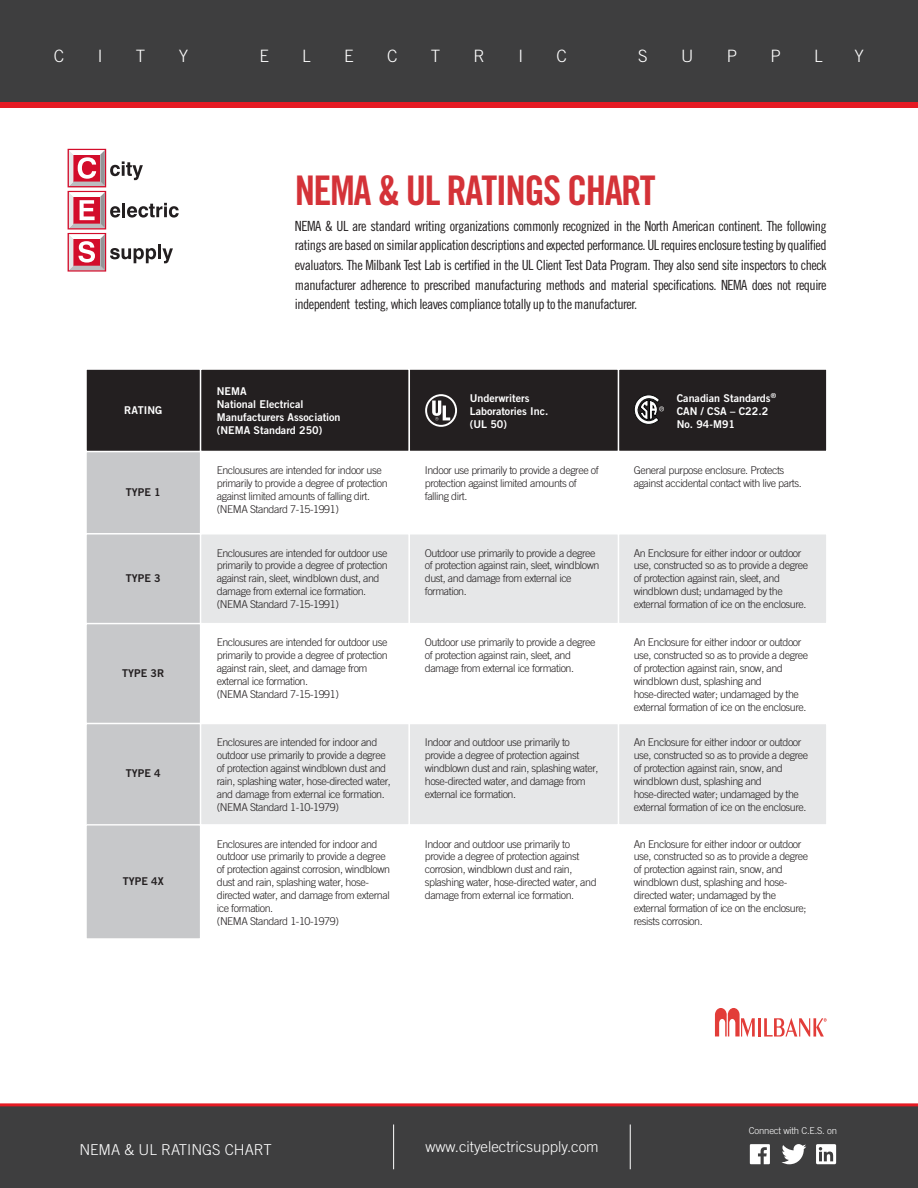
<style>
.page{position:relative;width:918px;height:1188px;background:#fff}
.page>*{position:absolute;margin:0;border:0;box-sizing:border-box;transform-origin:0 0}
.t1{font:40.8px "Trade Gothic LT Std Bd Cn 20";letter-spacing:-.04em;color:#d43238}
.t2{font:300 17.1px "Trade Gothic LT Std";color:#fff}
.t3{font:300 15px "Trade Gothic LT Std";color:#fff}
.t4{font:13.95px/19.6px "Trade Gothic LT Std Cn 18";letter-spacing:-.035em;color:#231f20;text-align:justify}
.t5{font:300 10.8px/12.9px "Trade Gothic LT Std";letter-spacing:-.04em;color:#231f20}
.t6{font:10.8px/12.9px "Trade Gothic LT Std Bd 2";color:#fff}
.t7{font:10.8px "Trade Gothic LT Std Bd 2";color:#231f20}
.t8{font:300 9.45px "Trade Gothic LT Std";letter-spacing:-.02em;color:#fff}
</style>
<div class="page">
<div style="left:0;top:0;width:918px;height:108px;background:#3e3e3f"></div>
<div style="left:0;top:102px;width:918px;height:6px;background:#e51a23"></div>
<div style="left:0;top:1106px;width:918px;height:82px;background:#3e3e3f"></div>
<hr style="left:0;top:1103px;width:918px;height:3px;background:#e51a23">
<hr style="left:393px;top:1125px;width:1px;height:44px;background:#fff">
<hr style="left:630px;top:1125px;width:1px;height:44px;background:#fff">
<svg style="left:781px;top:1144px;width:25px;height:20px"></svg>
<svg style="left:750px;top:1144px;width:20px;height:20px"></svg>
<svg style="left:816px;top:1144px;width:20px;height:20px"></svg>
<div style="left:86px;top:451px;width:115px;height:83px;background:#c7c8ca"></div>
<div style="left:85px;top:451px;width:116px;height:84px;border:1px solid #fff"></div>
<div style="left:86px;top:534px;width:115px;height:90px;background:#c7c8ca"></div>
<div style="left:85px;top:533px;width:116px;height:91px;border:1px solid #fff"></div>
<div style="left:86px;top:624px;width:115px;height:100px;background:#c7c8ca"></div>
<div style="left:85px;top:623px;width:116px;height:101px;border:1px solid #fff"></div>
<div style="left:86px;top:724px;width:115px;height:101px;background:#c7c8ca"></div>
<div style="left:85px;top:723px;width:116px;height:103px;border:1px solid #fff"></div>
<div style="left:86px;top:825px;width:115px;height:114px;background:#c7c8ca"></div>
<div style="left:85px;top:824px;width:116px;height:116px;border:1px solid #fff"></div>
<div style="left:86px;top:369px;width:115px;height:82px;background:#231f20"></div>
<div style="left:85px;top:368px;width:116px;height:84px;border:1px solid #fff"></div>
<div style="left:201px;top:369px;width:208px;height:82px;background:#231f20"></div>
<div style="left:200px;top:368px;width:210px;height:84px;border:1px solid #fff"></div>
<div style="left:409px;top:369px;width:210px;height:82px;background:#231f20"></div>
<div style="left:409px;top:368px;width:210px;height:84px;border:1px solid #fff"></div>
<div style="left:619px;top:369px;width:208px;height:82px;background:#231f20"></div>
<div style="left:618px;top:368px;width:210px;height:84px;border:1px solid #fff"></div>
<div style="left:425px;top:394px;width:32px;height:33px;border:2px solid #fff;border-radius:50%"></div>
<svg style="left:432px;top:401px;width:18px;height:20px"></svg>
<svg style="left:634px;top:395px;width:30px;height:30px"></svg>
<div style="left:201px;top:534px;width:208px;height:90px;background:#e6e7e8"></div>
<div style="left:200px;top:533px;width:210px;height:91px;border:1px solid #fff"></div>
<div style="left:409px;top:534px;width:210px;height:90px;background:#e6e7e8"></div>
<div style="left:409px;top:533px;width:210px;height:91px;border:1px solid #fff"></div>
<div style="left:619px;top:534px;width:208px;height:90px;background:#e6e7e8"></div>
<div style="left:618px;top:533px;width:210px;height:91px;border:1px solid #fff"></div>
<div style="left:201px;top:724px;width:208px;height:101px;background:#e6e7e8"></div>
<div style="left:200px;top:723px;width:210px;height:103px;border:1px solid #fff"></div>
<div style="left:409px;top:724px;width:210px;height:101px;background:#e6e7e8"></div>
<div style="left:409px;top:723px;width:210px;height:103px;border:1px solid #fff"></div>
<div style="left:619px;top:724px;width:208px;height:101px;background:#e6e7e8"></div>
<div style="left:618px;top:723px;width:210px;height:103px;border:1px solid #fff"></div>
<svg style="left:715px;top:1008px;width:40px;height:29px"></svg>
<hr style="left:758px;top:1018px;width:3px;height:19px;background:#e23d39">
<svg style="left:764px;top:1018px;width:63px;height:19px"></svg>
<svg style="left:68px;top:149px;width:111px;height:123px"></svg>
<p class="t2" style="left:54px;top:45px;width:12px">C</p>
<p class="t2" style="left:98px;top:45px;width:6px">I</p>
<p class="t2" style="left:136px;top:45px;width:11px">T</p>
<p class="t2" style="left:179px;top:45px;width:11px">Y</p>
<p class="t2" style="left:259px;top:45px;width:11px">E</p>
<p class="t2" style="left:302px;top:45px;width:10px">L</p>
<p class="t2" style="left:344px;top:45px;width:11px">E</p>
<p class="t2" style="left:387px;top:45px;width:12px">C</p>
<p class="t2" style="left:431px;top:45px;width:11px">T</p>
<p class="t2" style="left:474px;top:45px;width:13px">R</p>
<p class="t2" style="left:518px;top:45px;width:6px">I</p>
<p class="t2" style="left:556px;top:45px;width:12px">C</p>
<p class="t2" style="left:638px;top:45px;width:11px">S</p>
<p class="t2" style="left:681px;top:45px;width:14px">U</p>
<p class="t2" style="left:727px;top:45px;width:12px">P</p>
<p class="t2" style="left:770px;top:45px;width:12px">P</p>
<p class="t2" style="left:814px;top:45px;width:10px">L</p>
<p class="t2" style="left:855px;top:45px;width:11px">Y</p>
<p class="t6" style="left:124px;top:403px;width:40px">RATING</p>
<p class="t7" style="left:126px;top:485px;width:36px">TYPE 1</p>
<p class="t7" style="left:126px;top:571px;width:36px">TYPE 3</p>
<p class="t7" style="left:122px;top:666px;width:44px">TYPE 3R</p>
<p class="t7" style="left:126px;top:767px;width:36px">TYPE 4</p>
<p class="t7" style="left:123px;top:875px;width:42px">TYPE 4X</p>
<p class="t1" style="left:295px;top:166px;width:362px">NEMA &amp; UL RATINGS CHART</p>
<p class="t4" style="left:295px;top:216px;width:533px">NEMA &amp; UL are standard writing organizations commonly recognized in the North American continent. The following ratings are based on similar application descriptions and expected performance. UL requires enclosure testing by qualified evaluators. The Milbank Test Lab is certified in the UL Client Test Data Program. They also send site inspectors to check manufacturer adherence to prescribed manufacturing methods and material specifications. NEMA does not require independent testing, which leaves compliance totally up to the manufacturer.</p>
<p class="t6" style="left:217px;top:385px;width:125px">NEMA<br>National Electrical<br>Manufacturers Association (NEMA Standard 250)</p>
<p class="t6" style="left:470px;top:392px;width:80px">Underwriters<br>Laboratories Inc. (UL 50)</p>
<p class="t6" style="left:677px;top:392px;width:101px">Canadian Standards<sup>®<br></sup>CAN / CSA – C22.2<br>No. 94-M91</p>
<p class="t5" style="left:217px;top:464px;width:172px">Enclousures are intended for indoor use primarily to provide a degree of protection against limited amounts of falling dirt. (NEMA Standard 7-15-1991)</p>
<p class="t5" style="left:425px;top:464px;width:175px">Indoor use primarily to provide a degree of protection against limited amounts of falling dirt.</p>
<p class="t5" style="left:634px;top:464px;width:170px">General purpose enclosure. Protects against accidental contact with live parts.</p>
<p class="t5" style="left:217px;top:546px;width:172px">Enclousures are intended for outdoor use primarily to provide a degree of protection against rain, sleet, windblown dust, and damage from external ice formation. (NEMA Standard 7-15-1991)</p>
<p class="t5" style="left:425px;top:546px;width:176px">Outdoor use primarily to provide a degree of protection against rain, sleet, windblown dust, and damage from external ice formation.</p>
<p class="t5" style="left:634px;top:546px;width:176px">An Enclosure for either indoor or outdoor use, constructed so as to provide a degree of protection against rain, sleet, and windblown dust; undamaged by the external formation of ice on the enclosure.</p>
<p class="t5" style="left:217px;top:636px;width:172px">Enclousures are intended for outdoor use primarily to provide a degree of protection against rain, sleet, and damage from external ice formation.<br>(NEMA Standard 7-15-1991)</p>
<p class="t5" style="left:425px;top:636px;width:172px">Outdoor use primarily to provide a degree of protection against rain, sleet, and damage from external ice formation.</p>
<p class="t5" style="left:634px;top:636px;width:176px">An Enclosure for either indoor or outdoor use, constructed so as to provide a degree of protection against rain, snow, and windblown dust, splashing and hose-directed water; undamaged by the external formation of ice on the enclosure.</p>
<p class="t5" style="left:217px;top:736px;width:175px">Enclosures are intended for indoor and outdoor use primarily to provide a degree of protection against windblown dust and rain, splashing water, hose-directed water, and damage from external ice formation. (NEMA Standard 1-10-1979)</p>
<p class="t5" style="left:425px;top:736px;width:175px">Indoor and outdoor use primarily to provide a degree of protection against windblown dust and rain, splashing water, hose-directed water, and damage from external ice formation.</p>
<p class="t5" style="left:634px;top:736px;width:176px">An Enclosure for either indoor or outdoor use, constructed so as to provide a degree of protection against rain, snow, and windblown dust, splashing and hose-directed water; undamaged by the external formation of ice on the enclosure.</p>
<p class="t5" style="left:217px;top:837px;width:175px">Enclosures are intended for indoor and outdoor use primarily to provide a degree of protection against corrosion, windblown dust and rain, splashing water, hose&shy;directed water, and damage from external ice formation.<br>(NEMA Standard 1-10-1979)</p>
<p class="t5" style="left:425px;top:837px;width:173px">Indoor and outdoor use primarily to provide a degree of protection against corrosion, windblown dust and rain, splashing water, hose-directed water, and damage from external ice formation.</p>
<p class="t5" style="left:634px;top:837px;width:176px">An Enclosure for either indoor or outdoor use, constructed so as to provide a degree of protection against rain, snow, and windblown dust, splashing and hose&shy;directed water; undamaged by the external formation of ice on the enclosure; resists corrosion.</p>
<p class="t8" style="left:749px;top:1125px;width:90px">Connect with C.E.S. on</p>
<p class="t3" style="left:79px;top:1140px;width:194px">NEMA &amp; UL RATINGS CHART</p>
<p class="t3" style="left:426px;top:1138px;width:175px">www.cityelectricsupply.com</p>
</div>
